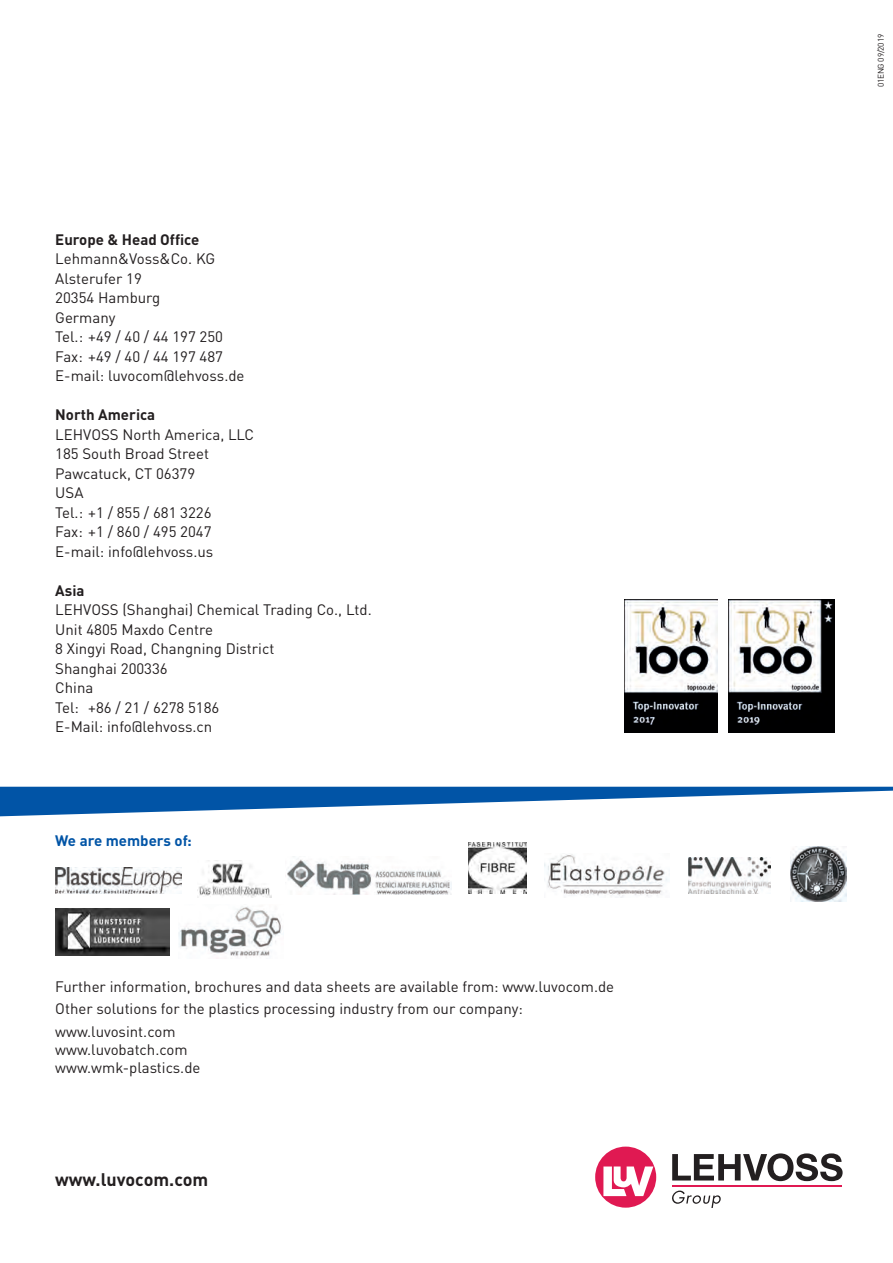
<style>
.page{position:relative;width:893px;height:1263px;background:#fff}
.page>*{position:absolute;margin:0;border:0;box-sizing:border-box;transform-origin:0 0}
.t1{font:700 18px "DIN Pro";color:#231f20}
.t2{font:15px/19.5px "DIN Pro";color:#231f20}
.t3{font:700 15px "DIN Pro";color:#231f20}
.t4{font:700 15px "DIN Pro";color:#0154a6}
.t5{font:8.25px "DIN Pro";letter-spacing:-.025em;color:#231f20}
</style>
<div class="page">
<svg style="left:0;top:787px;width:893px;height:29px"></svg>
<img style="left:198px;top:860px;width:73px;height:37px">
<img style="left:55px;top:867px;width:126px;height:26px">
<img style="left:287px;top:856px;width:164px;height:39px">
<img style="left:689px;top:858px;width:81px;height:35px">
<img style="left:791px;top:846px;width:55px;height:56px">
<img style="left:544px;top:854px;width:124px;height:44px">
<img style="left:469px;top:842px;width:58px;height:51px">
<svg style="left:595px;top:1146px;width:61px;height:62px"></svg>
<svg style="left:672px;top:1153px;width:171px;height:28px"></svg>
<hr style="left:672px;top:1185px;width:170px;height:1px;background:#e01952">
<svg style="left:672px;top:1190px;width:49px;height:18px"></svg>
<img style="left:624px;top:599px;width:93px;height:133px">
<img style="left:729px;top:599px;width:106px;height:133px">
<img style="left:178px;top:906px;width:104px;height:52px">
<img style="left:55px;top:909px;width:115px;height:46px">
<p class="t3" style="left:55px;top:227px;width:146px">Europe &amp; Head Office</p>
<p class="t2" style="left:55px;top:247px;width:191px">Lehmann&amp;Voss&amp;Co. KG<br>Alsterufer 19<br>20354 Hamburg<br>Germany<br>Tel.: +49 / 40 / 44 197 250<br>Fax: +49 / 40 / 44 197 487<br>E-mail: luvocom@lehvoss.de</p>
<p class="t3" style="left:55px;top:402px;width:102px">North America</p>
<p class="t2" style="left:55px;top:423px;width:200px">LEHVOSS North America, LLC<br>185 South Broad Street<br>Pawcatuck, CT 06379<br>USA<br>Tel.: +1 / 855 / 681 3226<br>Fax: +1 / 860 / 495 2047<br>E-mail: info@lehvoss.us</p>
<p class="t3" style="left:55px;top:578px;width:31px">Asia</p>
<p class="t2" style="left:55px;top:598px;width:318px">LEHVOSS (Shanghai) Chemical Trading Co., Ltd.<br>Unit 4805 Maxdo Centre<br>8 Xingyi Road, Changning District<br>Shanghai 200336<br>China<br>Tel: +86 / 21 / 6278 5186<br>E-Mail: info@lehvoss.cn</p>
<p class="t4" style="left:55px;top:828px;width:138px">We are members of:</p>
<p class="t2" style="left:55px;top:974px;width:560px;line-height:22.5px">Further information, brochures and data sheets are available from: www.luvocom.de<br>Other solutions for the plastics processing industry from our company: www.luvosint.com</p>
<p class="t2" style="left:55px;top:1039px;width:147px;line-height:18px">www.luvobatch.com www.wmk-plastics.de</p>
<p class="t1" style="left:55px;top:1165px;width:154px">www.luvocom.com</p>
<p class="t5" style="left:874px;top:87px;width:55px;rotate:-90deg">01ENG 09/2019</p>
</div>
